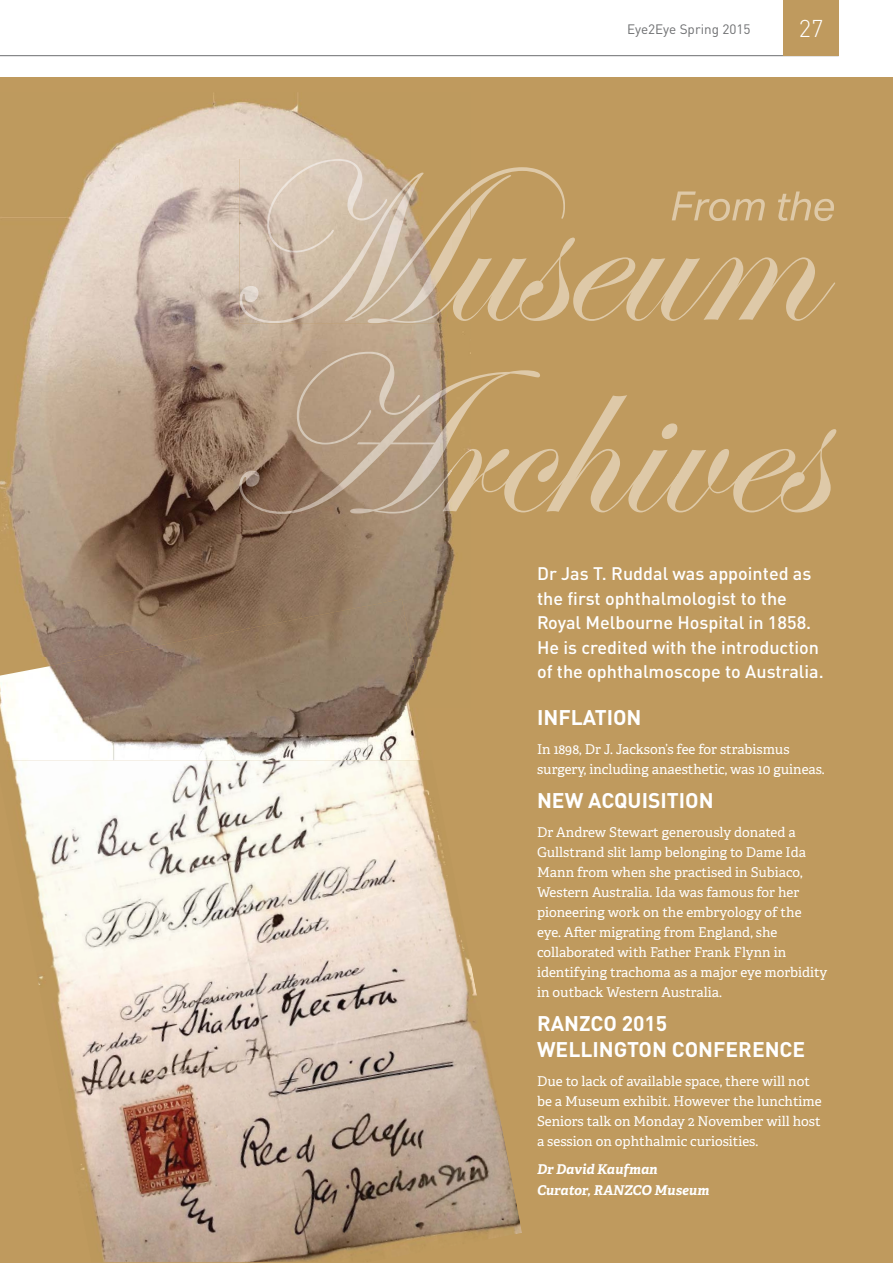
<style>
.page{position:relative;width:893px;height:1263px;background:#fff}
.page>*{position:absolute;margin:0;border:0;box-sizing:border-box;transform-origin:0 0}
.t1{font:300 24px "DINOT";color:#fff}
.t2{font:700 21px/25.8px "DINOT";color:#fff}
.t3{font:500 18px/24.6px "DINOT";color:#fff}
.t4{font:13.5px/20.1px "Adelle";color:#fff}
.t5{font:italic 700 13.5px/20.1px "Adelle";color:#fff}
.t6{font:13.5px "DINOT";color:#6d6e70}
</style>
<div class="page">
<hr style="left:0;top:55px;width:839px;height:1px;background:#6d6e70">
<div style="left:783px;top:1px;width:56px;height:55px;background:#bf9a5e"></div>
<div style="left:0;top:77px;width:893px;height:1186px;background:#bf9a5e"></div>
<img style="left:12px;top:760px;width:510px;height:503px">
<img style="left:0;top:93px;width:261px;height:506px">
<img style="left:261px;top:93px;width:115px;height:66px">
<img style="left:261px;top:323px;width:184px;height:29px">
<img style="left:261px;top:514px;width:194px;height:135px">
<img style="left:0;top:599px;width:432px;height:161px">
<img style="left:239px;top:159px;width:231px;height:164px">
<img style="left:468px;top:238px;width:2px;height:33px">
<img style="left:453px;top:238px;width:15px;height:33px">
<img style="left:453px;top:271px;width:17px;height:50px">
<img style="left:456px;top:279px;width:12px;height:17px">
<img style="left:239px;top:352px;width:231px;height:162px">
<svg style="left:470px;top:352px;width:366px;height:161px"></svg>
<svg style="left:470px;top:167px;width:365px;height:154px"></svg>
<p class="t6" style="left:627px;top:22px;width:125px">Eye2Eye Spring 2015</p>
<h1 class="t1" style="left:799px;top:15px;width:26px">27</h1>
<h3 class="t3" style="left:537px;top:563px;width:288px">Dr Jas T. Ruddal was appointed as the first ophthalmologist to the Royal Melbourne Hospital in 1858.<br>He is credited with the introduction of the ophthalmoscope to Australia.</h3>
<h2 class="t2" style="left:537px;top:705px;width:106px">INFLATION</h2>
<p class="t4" style="left:537px;top:740px;width:289px">In 1898, Dr J. Jackson’s fee for strabismus surgery, including anaesthetic, was 10 guineas.</p>
<h2 class="t2" style="left:537px;top:788px;width:178px">NEW ACQUISITION</h2>
<p class="t4" style="left:537px;top:823px;width:292px">Dr Andrew Stewart generously donated a Gullstrand slit lamp belonging to Dame Ida Mann from when she practised in Subiaco, Western Australia. Ida was famous for her pioneering work on the embryology of the eye. After migrating from England, she collaborated with Father Frank Flynn in identifying trachoma as a major eye morbidity in outback Western Australia.</p>
<h2 class="t2" style="left:537px;top:1011px;width:270px">RANZCO 2015<br>WELLINGTON CONFERENCE</h2>
<p class="t4" style="left:537px;top:1072px;width:286px">Due to lack of available space, there will not be a Museum exhibit. However the lunchtime Seniors talk on Monday 2 November will host a session on ophthalmic curiosities.</p>
<p class="t5" style="left:537px;top:1160px;width:174px">Dr David Kaufman<br>Curator, RANZCO Museum</p>
</div>
